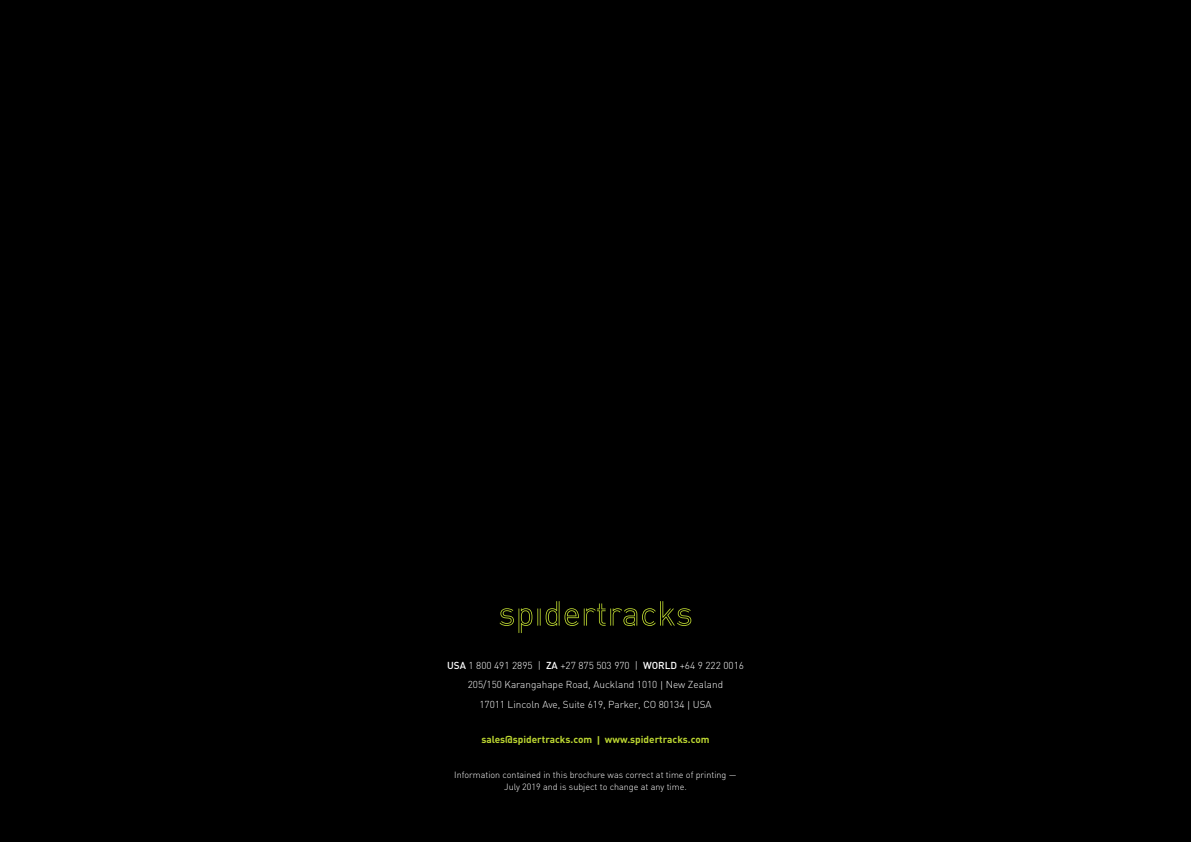
<style>
.page{position:relative;width:1191px;height:842px;background:#000}
.page>*{position:absolute;margin:0;border:0;box-sizing:border-box;transform-origin:0 0}
.t1{font:300 10px/19.7px "DIN";color:#fff;text-align:center}
.t2{font:700 10px "DIN";color:#bcd631}
.t3{font:300 9px/12px "DIN";color:#fff;text-align:center}
.s1{font-weight:500}
</style>
<div class="page">
<svg style="left:499px;top:601px;width:192px;height:32px"></svg>
<p class="t1" style="left:447px;top:655px;width:298px"><span class="s1">USA</span> 1 800 491 2895 | <span class="s1">ZA</span> +27 875 503 970 | <span class="s1">WORLD</span> +64 9 222 0016<br>205/150 Karangahape Road, Auckland 1010 | New Zealand<br>17011 Lincoln Ave, Suite 619, Parker, CO 80134 | USA</p>
<p class="t2" style="left:481px;top:733px;width:230px">sales@spidertracks.com | www.spidertracks.com</p>
<p class="t3" style="left:454px;top:769px;width:284px">Information contained in this brochure was correct at time of printing —<br>July 2019 and is subject to change at any time.</p>
</div>
